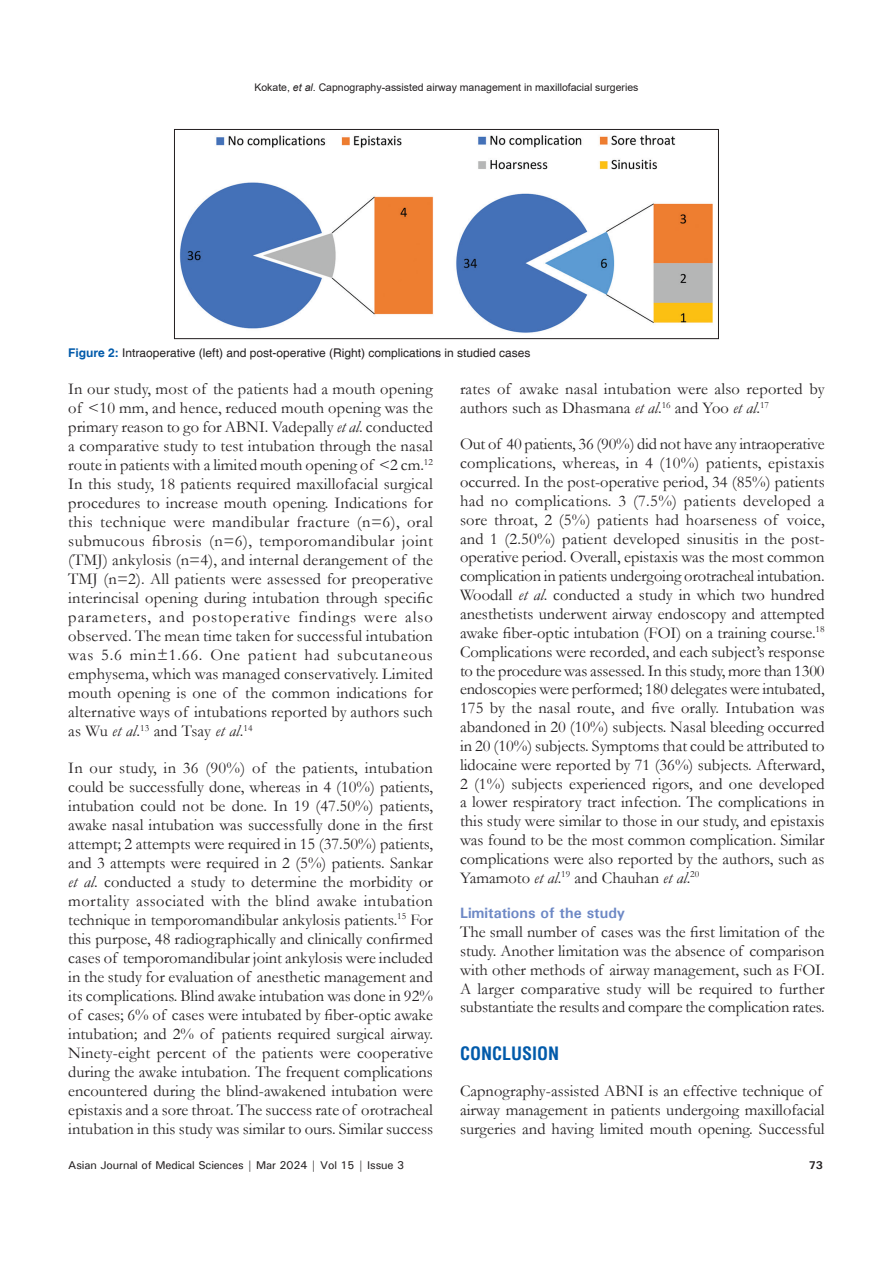
<style>
.page{position:relative;width:893px;height:1263px;background:#fff}
.page>*{position:absolute;margin:0;border:0;box-sizing:border-box;transform-origin:0 0}
.t1{font:700 condensed 18px "Helvetica";color:#015aaa}
.TX{font:16.5px/19px "Garamond";color:#231f20;text-align:justify}
.t2{font:700 15px "Univers";color:#6d88c5}
.FGC{font:12px "Helvetica";color:#231f20}
.t3{font:500 11.25px "Univers";letter-spacing:-.01em;color:#231f20}
.t4{font:700 11.25px "Univers";color:#231f20}
.t5{font:10.5px "Arial";color:#231f20}
.s1{font-style:italic}
.s2{font-weight:700;color:#015aaa}
</style>
<div class="page">
<img style="left:179px;top:135px;width:534px;height:198px">
<div style="left:174px;top:129px;width:545px;height:210px;border:1px solid #231f20"></div>
<p class="t5" style="left:254px;top:80px;width:385px">Kokate, <span class="s1">et al</span>. Capnography-assisted airway management in maxillofacial surgeries</p>
<p class="FGC" style="left:68px;top:345px;width:464px"><span class="s2">Figure 2:</span> Intraoperative (left) and post-operative (Right) complications in studied cases</p>
<p class="TX" style="left:68px;top:379px;width:366px">In our study, most of the patients had a mouth opening of &lt;10 mm, and hence, reduced mouth opening was the primary reason to go for ABNI. Vadepally <span class="s1">et al</span>. conducted a comparative study to test intubation through the nasal route in patients with a limited mouth opening of &lt;2 cm.<sup>12<br></sup>In this study, 18 patients required maxillofacial surgical procedures to increase mouth opening. Indications for this technique were mandibular fracture (n=6), oral submucous fibrosis (n=6), temporomandibular joint (TMJ) ankylosis (n=4), and internal derangement of the TMJ (n=2). All patients were assessed for preoperative interincisal opening during intubation through specific parameters, and postoperative findings were also observed. The mean time taken for successful intubation was 5.6 min±1.66. One patient had subcutaneous emphysema, which was managed conservatively. Limited mouth opening is one of the common indications for alternative ways of intubations reported by authors such as Wu <span class="s1">et al</span>.<sup>13</sup> and Tsay <span class="s1">et al</span>.<sup>14</sup></p>
<p class="TX" style="left:68px;top:757px;width:366px">In our study, in 36 (90%) of the patients, intubation could be successfully done, whereas in 4 (10%) patients, intubation could not be done. In 19 (47.50%) patients, awake nasal intubation was successfully done in the first attempt; 2 attempts were required in 15 (37.50%) patients, and 3 attempts were required in 2 (5%) patients. Sankar <span class="s1">et al</span>. conducted a study to determine the morbidity or mortality associated with the blind awake intubation technique in temporomandibular ankylosis patients.<sup>15</sup> For this purpose, 48 radiographically and clinically confirmed cases of temporomandibular joint ankylosis were included in the study for evaluation of anesthetic management and its complications. Blind awake intubation was done in 92% of cases; 6% of cases were intubated by fiber-optic awake intubation; and 2% of patients required surgical airway.<br>Ninety-eight percent of the patients were cooperative during the awake intubation. The frequent complications encountered during the blind-awakened intubation were epistaxis and a sore throat. The success rate of orotracheal intubation in this study was similar to ours. Similar success</p>
<p class="TX" style="left:460px;top:379px;width:366px">rates of awake nasal intubation were also reported by authors such as Dhasmana <span class="s1">et al</span>.<sup>16</sup> and Yoo <span class="s1">et al</span>.<sup>17</sup></p>
<p class="TX" style="left:460px;top:434px;width:366px">Out of 40 patients, 36 (90%) did not have any intraoperative complications, whereas, in 4 (10%) patients, epistaxis occurred. In the post-operative period, 34 (85%) patients had no complications. 3 (7.5%) patients developed a sore throat, 2 (5%) patients had hoarseness of voice, and 1 (2.50%) patient developed sinusitis in the post&shy;operative period. Overall, epistaxis was the most common complication in patients undergoing orotracheal intubation.<br>Woodall <span class="s1">et al</span>. conducted a study in which two hundred anesthetists underwent airway endoscopy and attempted awake fiber-optic intubation (FOI) on a training course.<sup>18<br></sup>Complications were recorded, and each subject’s response to the procedure was assessed. In this study, more than 1300 endoscopies were performed; 180 delegates were intubated, 175 by the nasal route, and five orally. Intubation was abandoned in 20 (10%) subjects. Nasal bleeding occurred in 20 (10%) subjects. Symptoms that could be attributed to lidocaine were reported by 71 (36%) subjects. Afterward, 2 (1%) subjects experienced rigors, and one developed a lower respiratory tract infection. The complications in this study were similar to those in our study, and epistaxis was found to be the most common complication. Similar complications were also reported by the authors, such as Yamamoto <span class="s1">et al</span>.<sup>19</sup> and Chauhan <span class="s1">et al</span>.<sup>20</sup></p>
<h2 class="t2" style="left:460px;top:903px;width:167px">Limitations of the study</h2>
<p class="TX" style="left:460px;top:922px;width:366px">The small number of cases was the first limitation of the study. Another limitation was the absence of comparison with other methods of airway management, such as FOI.<br>A larger comparative study will be required to further substantiate the results and compare the complication rates.</p>
<h1 class="t1" style="left:460px;top:1041px;width:101px">CONCLUSION</h1>
<p class="TX" style="left:460px;top:1081px;width:366px;text-align:left">Capnography-assisted ABNI is an effective technique of airway management in patients undergoing maxillofacial surgeries and having limited mouth opening. Successful</p>
<p class="t3" style="left:68px;top:1157px;width:337px">Asian Journal of Medical Sciences | Mar 2024 | Vol 15 | Issue 3</p>
<p class="t4" style="left:809px;top:1157px;width:16px">73</p>
</div>
